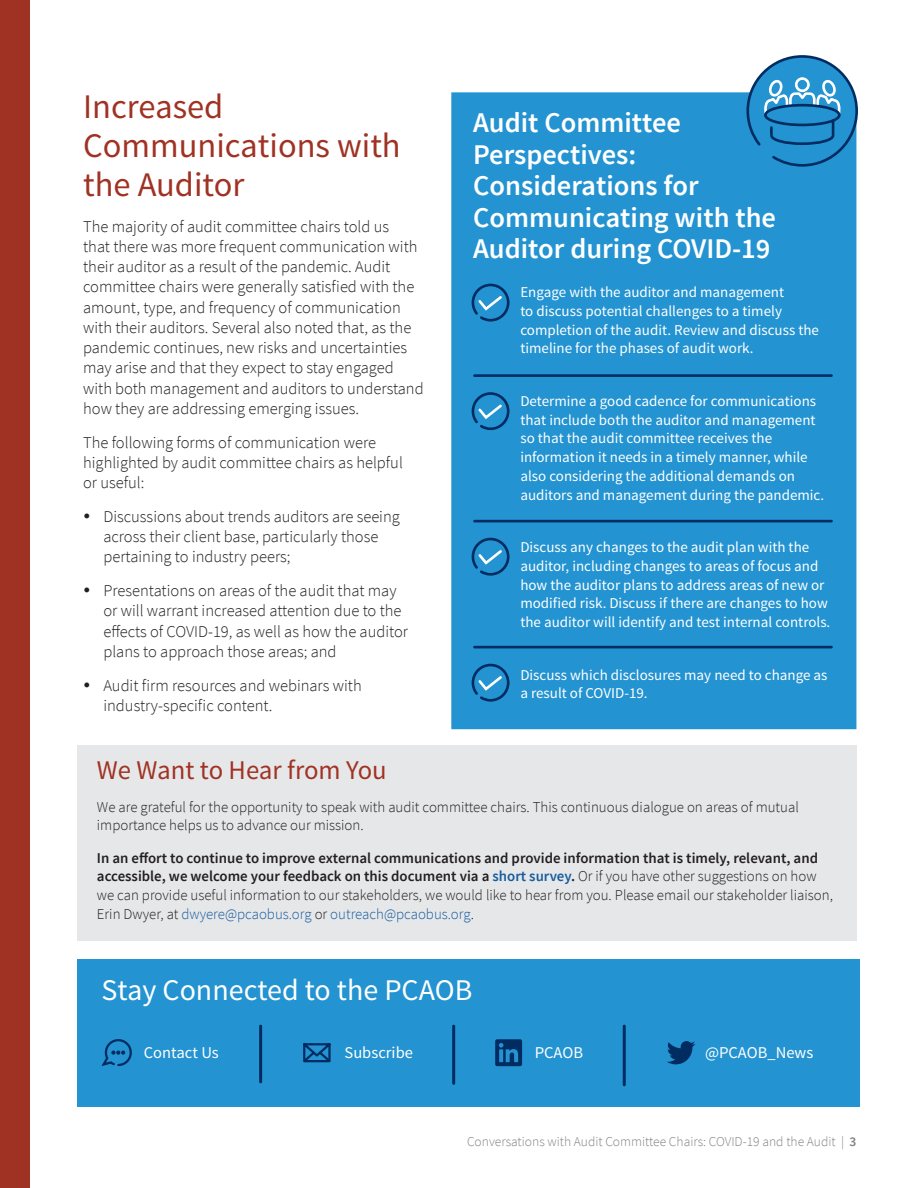
<style>
.page{position:relative;width:918px;height:1188px;background:#fff}
.page>*{position:absolute;margin:0;border:0;box-sizing:border-box;transform-origin:0 0}
.Header_1{font:34.5px/39px "Source Sans Pro";color:#a03223}
.t1{font:30px "Source Sans Pro";color:#fff}
.Call_Out_Header{font:600 28.5px/31.5px "Source Sans Pro";color:#fff}
.Call_Out_Body_Copy{font:27px "Source Sans Pro";color:#a03223}
.Body_Copy{font:300 16.5px/20.2px "Source Sans Pro";color:#231f20}
.t2{font:16.5px "Source Sans Pro";color:#fff}
.Bullets_-_Level_1{font:15px/18.8px "Source Sans Pro";color:#fff}
.Call_Out_Body_Copy-2{font:300 15px/18.8px "Source Sans Pro";color:#231f20}
.t3{font:300 13.5px "Source Sans Pro";color:#808285}
.s1{font-weight:600}
.s2{font-weight:600;color:#175d9e}
.s3{color:#175d9e}
</style>
<div class="page">
<div style="left:0;top:0;width:30px;height:1188px;background:#a03223"></div>
<div style="left:451px;top:92px;width:405px;height:637px;background:#2393d1"></div>
<svg style="left:745px;top:55px;width:113px;height:113px;background:#4398cb"></svg>
<svg style="left:470px;top:282px;width:41px;height:41px;background:#2786c0"></svg>
<svg style="left:470px;top:391px;width:41px;height:40px;background:#2786c0"></svg>
<hr style="left:474px;top:374px;width:358px;height:3px;background:#002c62">
<svg style="left:470px;top:536px;width:41px;height:41px;background:#2786c0"></svg>
<hr style="left:474px;top:520px;width:358px;height:2px;background:#002c62">
<svg style="left:470px;top:662px;width:41px;height:41px;background:#2786c0"></svg>
<hr style="left:474px;top:646px;width:358px;height:2px;background:#002c62">
<div style="left:77px;top:959px;width:783px;height:148px;background:#2393d1"></div>
<svg style="left:667px;top:1041px;width:28px;height:23px"></svg>
<svg style="left:495px;top:1039px;width:27px;height:27px"></svg>
<hr style="left:452px;top:1026px;width:3px;height:57px;background:#002c62">
<hr style="left:623px;top:1026px;width:3px;height:59px;background:#002c62">
<svg style="left:303px;top:1043px;width:28px;height:20px"></svg>
<svg style="left:101px;top:1039px;width:31px;height:27px"></svg>
<hr style="left:259px;top:1026px;width:3px;height:56px;background:#002c62">
<div style="left:77px;top:746px;width:779px;height:195px;background:#e6e7e9"></div>
<p class="Header_1" style="left:83px;top:88px;width:319px">Increased<br>Communications with the Auditor</p>
<p class="Body_Copy" style="left:83px;top:216px;width:342px">The majority of audit committee chairs told us<br>that there was more frequent communication with their auditor as a result of the pandemic. Audit committee chairs were generally satisfied with the amount, type, and frequency of communication with their auditors. Several also noted that, as the pandemic continues, new risks and uncertainties may arise and that they expect to stay engaged with both management and auditors to understand how they are addressing emerging issues.</p>
<p class="Body_Copy" style="left:83px;top:432px;width:321px">The following forms of communication were highlighted by audit committee chairs as helpful or useful:</p>
<p class="Body_Copy" style="left:103px;top:506px;width:298px">Discussions about trends auditors are seeing across their client base, particularly those pertaining to industry peers;</p>
<p class="Body_Copy" style="left:103px;top:581px;width:306px">Presentations on areas of the audit that may or will warrant increased attention due to the effects of COVID-19, as well as how the auditor plans to approach those areas; and</p>
<p class="Body_Copy" style="left:103px;top:675px;width:260px">Audit firm resources and webinars with industry-specific content.</p>
<p class="Call_Out_Header" style="left:473px;top:108px;width:304px">Audit Committee<br>Perspectives:<br>Considerations for<br>Communicating with the<br>Auditor during COVID-19</p>
<p class="Bullets_-_Level_1" style="left:520px;top:283px;width:300px">Engage with the auditor and management<br>to discuss potential challenges to a timely completion of the audit. Review and discuss the timeline for the phases of audit work.</p>
<p class="Bullets_-_Level_1" style="left:520px;top:392px;width:305px">Determine a good cadence for communications that include both the auditor and management so that the audit committee receives the information it needs in a timely manner, while also considering the additional demands on auditors and management during the pandemic.</p>
<p class="Bullets_-_Level_1" style="left:520px;top:538px;width:311px">Discuss any changes to the audit plan with the auditor, including changes to areas of focus and how the auditor plans to address areas of new or modified risk. Discuss if there are changes to how the auditor will identify and test internal controls.</p>
<p class="Bullets_-_Level_1" style="left:520px;top:665px;width:309px">Discuss which disclosures may need to change as a result of COVID-19.</p>
<p class="Call_Out_Body_Copy" style="left:97px;top:754px;width:291px">We Want to Hear from You</p>
<p class="Call_Out_Body_Copy-2" style="left:97px;top:797px;width:704px">We are grateful for the opportunity to speak with audit committee chairs. This continuous dialogue on areas of mutual importance helps us to advance our mission.</p>
<p class="Call_Out_Body_Copy-2" style="left:97px;top:848px;width:738px"><span class="s1">In an effort to continue to improve external communications and provide information that is timely, relevant, and accessible, we welcome your feedback on this document via a</span> <span class="s2">short survey</span><span class="s1">.</span> Or if you have other suggestions on how we can provide useful information to our stakeholders, we would like to hear from you. Please email our stakeholder liaison, Erin Dwyer, at <span class="s3">dwyere@pcaobus.org</span> or <span class="s3">outreach@pcaobus.org</span>.</p>
<p class="t1" style="left:102px;top:972px;width:372px">Stay Connected to the PCAOB</p>
<p class="t2" style="left:144px;top:1043px;width:77px">Contact Us</p>
<p class="t2" style="left:345px;top:1043px;width:70px">Subscribe</p>
<p class="t2" style="left:535px;top:1043px;width:50px">PCAOB</p>
<p class="t2" style="left:705px;top:1043px;width:110px">@PCAOB_News</p>
<p class="t3" style="left:467px;top:1133px;width:391px">Conversations with Audit Committee Chairs: COVID-19 and the Audit | <span class="s1">3</span></p>
</div>
